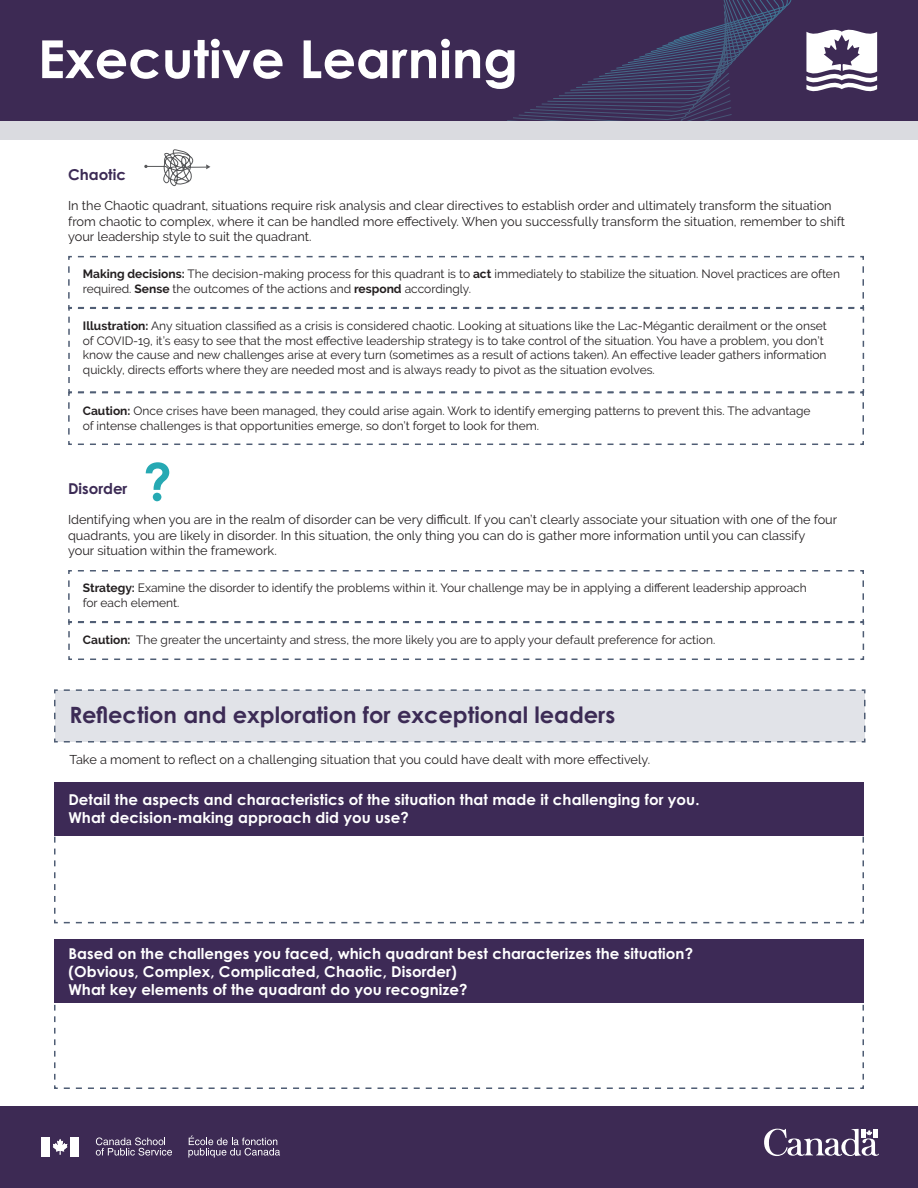
<style>
.page{position:relative;width:918px;height:1188px;background:#fff}
.page>*{position:absolute;margin:0;border:0;box-sizing:border-box;transform-origin:0 0}
.t1{font:700 52.5px "Century Gothic Pro";color:#fff}
.t2{font:700 22.5px "Century Gothic Pro";color:#3c2b55}
.t3{font:700 15px/18px "Century Gothic Pro";letter-spacing:.005em;color:#fff}
.t4{font:700 15px "Century Gothic Pro";color:#3c2b55}
.t5{font:12.75px/15.3px "Raleway";color:#231f20}
.t6{font:12px/14.7px "Raleway";color:#231f20}
.s1{font-weight:700}
</style>
<div class="page">
<div style="left:0;top:0;width:918px;height:121px;background:#3d2a54"></div>
<div style="left:0;top:1106px;width:918px;height:82px;background:#3d2a54"></div>
<svg style="left:764px;top:1129px;width:115px;height:27px"></svg>
<svg style="left:96px;top:1137px;width:76px;height:19px"></svg>
<div style="left:41px;top:1137px;width:9px;height:19px;background:#fff"></div>
<svg style="left:53px;top:1139px;width:15px;height:16px"></svg>
<div style="left:70px;top:1137px;width:9px;height:19px;background:#fff"></div>
<svg style="left:188px;top:1135px;width:92px;height:23px"></svg>
<div style="left:0;top:121px;width:918px;height:19px;background:#dadbe0"></div>
<svg style="left:507px;top:0;width:370px;height:121px"></svg>
<svg style="left:144px;top:149px;width:66px;height:37px"></svg>
<svg style="left:146px;top:462px;width:23px;height:39px"></svg>
<svg style="left:68px;top:255px;width:796px;height:5px"></svg>
<svg style="left:68px;top:570px;width:797px;height:90px"></svg>
<svg style="left:68px;top:266px;width:796px;height:125px"></svg>
<svg style="left:68px;top:391px;width:797px;height:54px"></svg>
<div style="left:54px;top:689px;width:812px;height:54px;background:#e1e3e8"></div>
<svg style="left:54px;top:836px;width:810px;height:88px"></svg>
<svg style="left:54px;top:1004px;width:810px;height:85px"></svg>
<div style="left:54px;top:783px;width:810px;height:53px;background:#3d2a56"></div>
<div style="left:54px;top:940px;width:810px;height:63px;background:#3d2a56"></div>
<h1 class="t1" style="left:38px;top:26px;width:482px">Executive Learning</h1>
<p class="t4" style="left:68px;top:165px;width:59px">Chaotic</p>
<p class="t5" style="left:68px;top:198px;width:779px">In the Chaotic quadrant, situations require risk analysis and clear directives to establish order and ultimately transform the situation from chaotic to complex, where it can be handled more effectively. When you successfully transform the situation, remember to shift your leadership style to suit the quadrant.</p>
<p class="t6" style="left:83px;top:266px;width:759px;line-height:15.3px"><span class="s1">Making decisions:</span> The decision-making process for this quadrant is to <span class="s1">act</span> immediately to stabilize the situation. Novel practices are often required. <span class="s1">Sense</span> the outcomes of the actions and <span class="s1">respond</span> accordingly.</p>
<p class="t6" style="left:83px;top:319px;width:745px"><span class="s1">Illustration:</span> Any situation classified as a crisis is considered chaotic. Looking at situations like the Lac-Mégantic derailment or the onset of COVID-19, it’s easy to see that the most effective leadership strategy is to take control of the situation. You have a problem, you don’t know the cause and new challenges arise at every turn (sometimes as a result of actions taken). An effective leader gathers information quickly, directs efforts where they are needed most and is always ready to pivot as the situation evolves.</p>
<p class="t6" style="left:83px;top:404px;width:729px"><span class="s1">Caution:</span> Once crises have been managed, they could arise again. Work to identify emerging patterns to prevent this. The advantage of intense challenges is that opportunities emerge, so don’t forget to look for them.</p>
<p class="t4" style="left:68px;top:479px;width:61px">Disorder</p>
<p class="t5" style="left:68px;top:512px;width:771px">Identifying when you are in the realm of disorder can be very difficult. If you can’t clearly associate your situation with one of the four quadrants, you are likely in disorder. In this situation, the only thing you can do is gather more information until you can classify<br>your situation within the framework.</p>
<p class="t6" style="left:83px;top:580px;width:725px;line-height:15.3px"><span class="s1">Strategy:</span> Examine the disorder to identify the problems within it. Your challenge may be in applying a different leadership approach for each element.</p>
<p class="t6" style="left:83px;top:633px;width:634px"><span class="s1">Caution:</span> The greater the uncertainty and stress, the more likely you are to apply your default preference for action.</p>
<h2 class="t2" style="left:70px;top:701px;width:547px">Reflection and exploration for exceptional leaders</h2>
<p class="t5" style="left:70px;top:752px;width:582px">Take a moment to reflect on a challenging situation that you could have dealt with more effectively.</p>
<p class="t3" style="left:68px;top:790px;width:633px">Detail the aspects and characteristics of the situation that made it challenging for you.<br>What decision-making approach did you use?</p>
<p class="t3" style="left:68px;top:944px;width:626px">Based on the challenges you faced, which quadrant best characterizes the situation? (Obvious, Complex, Complicated, Chaotic, Disorder)<br>What key elements of the quadrant do you recognize?</p>
</div>
